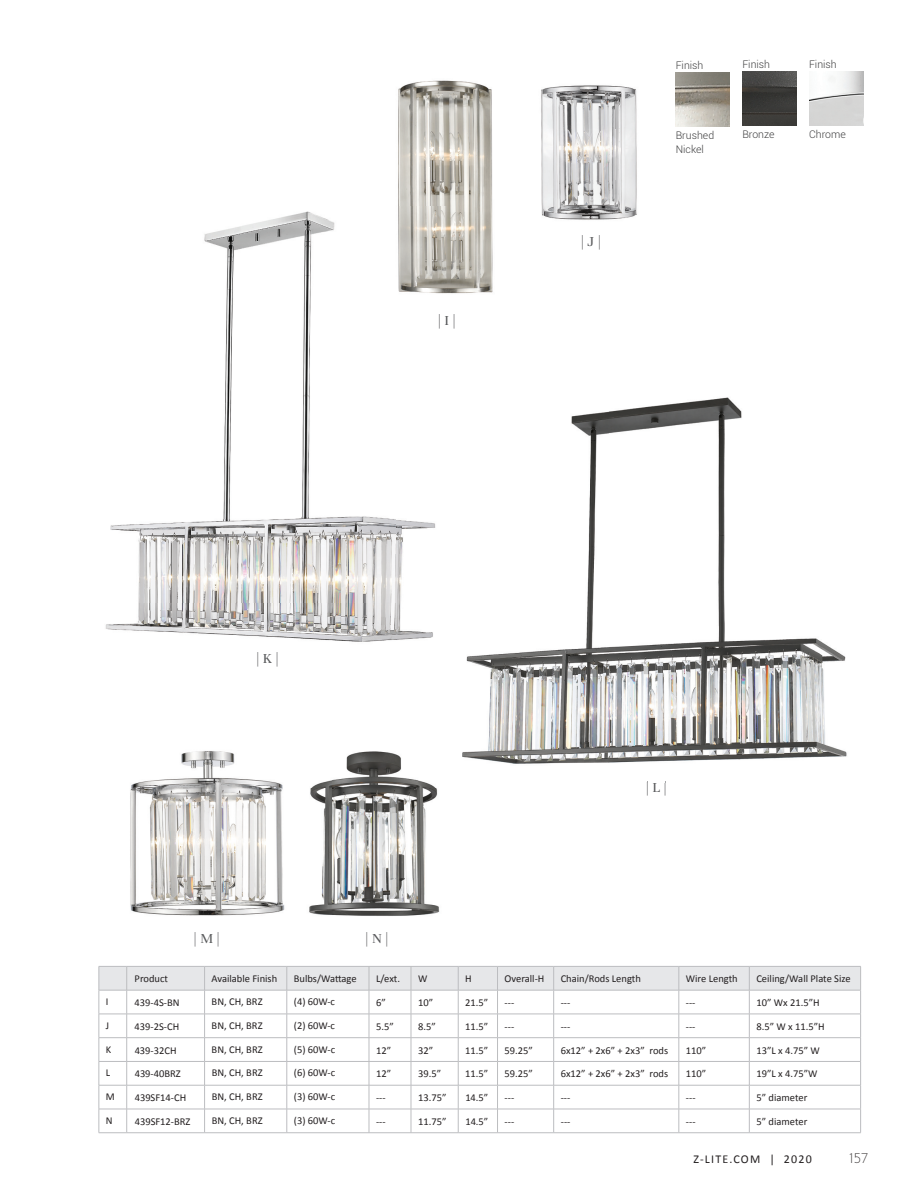
<style>
.page{position:relative;width:918px;height:1188px;background:#fff}
.page>*{position:absolute;margin:0;border:0;box-sizing:border-box;transform-origin:0 0}
.t1{font:15px "Unna";color:#57585a}
.t2{font:300 15px "Josefin Sans Std";color:#231f20}
.t3{font:12px "Calibri";letter-spacing:.1em;color:#231f20}
.t4{font:10.5px "Calibri";color:#231f20}
.t5{font:300 10.5px/13.5px "Roboto";color:#3e3e3f}
</style>
<div class="page">
<img style="left:809px;top:71px;width:54px;height:54px">
<img style="left:105px;top:211px;width:291px;height:431px">
<img style="left:396px;top:520px;width:40px;height:120px">
<img style="left:541px;top:85px;width:96px;height:135px">
<svg style="left:99px;top:966px;width:762px;height:167px"></svg>
<hr style="left:205px;top:1132px;width:82px;height:1px;background:#bcbdc0">
<img style="left:130px;top:751px;width:153px;height:128px">
<img style="left:130px;top:879px;width:310px;height:37px">
<img style="left:310px;top:751px;width:128px;height:128px">
<img style="left:462px;top:397px;width:385px;height:367px">
<img style="left:743px;top:71px;width:54px;height:54px">
<img style="left:398px;top:80px;width:94px;height:88px">
<img style="left:398px;top:168px;width:32px;height:38px">
<img style="left:430px;top:168px;width:63px;height:44px">
<img style="left:447px;top:212px;width:46px;height:82px">
<img style="left:390px;top:206px;width:57px;height:95px">
<img style="left:676px;top:73px;width:54px;height:54px">
<h1 class="t1" style="left:438px;top:312px;width:20px">| I |</h1>
<h1 class="t1" style="left:581px;top:233px;width:22px">| J |</h1>
<p class="t5" style="left:676px;top:58px;width:29px">Finish</p>
<p class="t5" style="left:676px;top:128px;width:40px">Brushed<br>Nickel</p>
<p class="t5" style="left:743px;top:57px;width:29px">Finish</p>
<p class="t5" style="left:742px;top:127px;width:34px">Bronze</p>
<p class="t5" style="left:809px;top:57px;width:29px">Finish</p>
<p class="t5" style="left:809px;top:127px;width:38px">Chrome</p>
<h1 class="t1" style="left:256px;top:651px;width:24px">| K |</h1>
<h1 class="t1" style="left:194px;top:931px;width:28px">| M |</h1>
<h1 class="t1" style="left:365px;top:931px;width:25px">| N |</h1>
<h1 class="t1" style="left:646px;top:779px;width:23px">| L |</h1>
<p class="t4" style="left:135px;top:972px;width:35px">Product</p>
<p class="t4" style="left:212px;top:972px;width:67px">Available Finish</p>
<p class="t4" style="left:294px;top:972px;width:64px">Bulbs/Wattage</p>
<p class="t4" style="left:376px;top:972px;width:26px">L/ext.</p>
<p class="t4" style="left:418px;top:972px;width:11px">W</p>
<p class="t4" style="left:465px;top:972px;width:8px">H</p>
<p class="t4" style="left:505px;top:972px;width:41px">Overall-H</p>
<p class="t4" style="left:561px;top:972px;width:82px">Chain/Rods Length</p>
<p class="t4" style="left:686px;top:972px;width:53px">Wire Length</p>
<p class="t4" style="left:756px;top:972px;width:96px">Ceiling/Wall Plate Size</p>
<p class="t4" style="left:106px;top:995px;width:4px">I</p>
<p class="t4" style="left:135px;top:996px;width:46px">439-4S-BN</p>
<p class="t4" style="left:212px;top:995px;width:52px">BN, CH, BRZ</p>
<p class="t4" style="left:294px;top:995px;width:43px">(4) 60W-c</p>
<p class="t4" style="left:376px;top:996px;width:11px">6”</p>
<p class="t4" style="left:418px;top:996px;width:17px">10”</p>
<p class="t4" style="left:465px;top:996px;width:25px">21.5”</p>
<p class="t4" style="left:505px;top:996px;width:11px">---</p>
<p class="t4" style="left:561px;top:996px;width:11px">---</p>
<p class="t4" style="left:686px;top:996px;width:11px">---</p>
<p class="t4" style="left:756px;top:996px;width:65px">10” Wx 21.5”H</p>
<p class="t4" style="left:106px;top:1019px;width:5px">J</p>
<p class="t4" style="left:135px;top:1020px;width:46px">439-2S-CH</p>
<p class="t4" style="left:212px;top:1019px;width:52px">BN, CH, BRZ</p>
<p class="t4" style="left:294px;top:1019px;width:43px">(2) 60W-c</p>
<p class="t4" style="left:376px;top:1020px;width:19px">5.5”</p>
<p class="t4" style="left:418px;top:1020px;width:19px">8.5”</p>
<p class="t4" style="left:465px;top:1020px;width:25px">11.5”</p>
<p class="t4" style="left:505px;top:1020px;width:11px">---</p>
<p class="t4" style="left:561px;top:1020px;width:11px">---</p>
<p class="t4" style="left:686px;top:1020px;width:11px">---</p>
<p class="t4" style="left:756px;top:1020px;width:70px">8.5” W x 11.5”H</p>
<p class="t4" style="left:106px;top:1042px;width:7px">K</p>
<p class="t4" style="left:135px;top:1043px;width:43px">439-32CH</p>
<p class="t4" style="left:212px;top:1042px;width:52px">BN, CH, BRZ</p>
<p class="t4" style="left:294px;top:1042px;width:43px">(5) 60W-c</p>
<p class="t4" style="left:376px;top:1043px;width:17px">12”</p>
<p class="t4" style="left:418px;top:1043px;width:17px">32”</p>
<p class="t4" style="left:465px;top:1043px;width:25px">11.5”</p>
<p class="t4" style="left:505px;top:1043px;width:30px">59.25”</p>
<p class="t4" style="left:561px;top:1043px;width:109px">6x12” + 2x6” + 2x3” rods</p>
<p class="t4" style="left:686px;top:1043px;width:22px">110”</p>
<p class="t4" style="left:756px;top:1043px;width:65px">13”L x 4.75” W</p>
<p class="t4" style="left:106px;top:1066px;width:6px">L</p>
<p class="t4" style="left:135px;top:1067px;width:48px">439-40BRZ</p>
<p class="t4" style="left:212px;top:1066px;width:52px">BN, CH, BRZ</p>
<p class="t4" style="left:294px;top:1066px;width:43px">(6) 60W-c</p>
<p class="t4" style="left:376px;top:1067px;width:17px">12”</p>
<p class="t4" style="left:418px;top:1067px;width:25px">39.5”</p>
<p class="t4" style="left:465px;top:1067px;width:25px">11.5”</p>
<p class="t4" style="left:505px;top:1067px;width:30px">59.25”</p>
<p class="t4" style="left:561px;top:1067px;width:109px">6x12” + 2x6” + 2x3” rods</p>
<p class="t4" style="left:686px;top:1067px;width:22px">110”</p>
<p class="t4" style="left:756px;top:1067px;width:63px">19”L x 4.75”W</p>
<p class="t4" style="left:106px;top:1090px;width:10px">M</p>
<p class="t4" style="left:135px;top:1091px;width:53px">439SF14-CH</p>
<p class="t4" style="left:212px;top:1090px;width:52px">BN, CH, BRZ</p>
<p class="t4" style="left:294px;top:1090px;width:43px">(3) 60W-c</p>
<p class="t4" style="left:376px;top:1091px;width:11px">---</p>
<p class="t4" style="left:418px;top:1091px;width:30px">13.75”</p>
<p class="t4" style="left:465px;top:1091px;width:25px">14.5”</p>
<p class="t4" style="left:505px;top:1091px;width:11px">---</p>
<p class="t4" style="left:561px;top:1091px;width:11px">---</p>
<p class="t4" style="left:686px;top:1091px;width:11px">---</p>
<p class="t4" style="left:756px;top:1091px;width:52px">5” diameter</p>
<p class="t4" style="left:106px;top:1114px;width:8px">N</p>
<p class="t4" style="left:135px;top:1115px;width:57px">439SF12-BRZ</p>
<p class="t4" style="left:212px;top:1114px;width:52px">BN, CH, BRZ</p>
<p class="t4" style="left:294px;top:1114px;width:43px">(3) 60W-c</p>
<p class="t4" style="left:376px;top:1115px;width:11px">---</p>
<p class="t4" style="left:418px;top:1115px;width:30px">11.75”</p>
<p class="t4" style="left:465px;top:1115px;width:25px">14.5”</p>
<p class="t4" style="left:505px;top:1115px;width:11px">---</p>
<p class="t4" style="left:561px;top:1115px;width:11px">---</p>
<p class="t4" style="left:686px;top:1115px;width:11px">---</p>
<p class="t4" style="left:756px;top:1115px;width:52px">5” diameter</p>
<p class="t3" style="left:693px;top:1152px;width:120px">Z-LITE.COM | 2020</p>
<h1 class="t2" style="left:849px;top:1148px;width:20px">157</h1>
</div>
